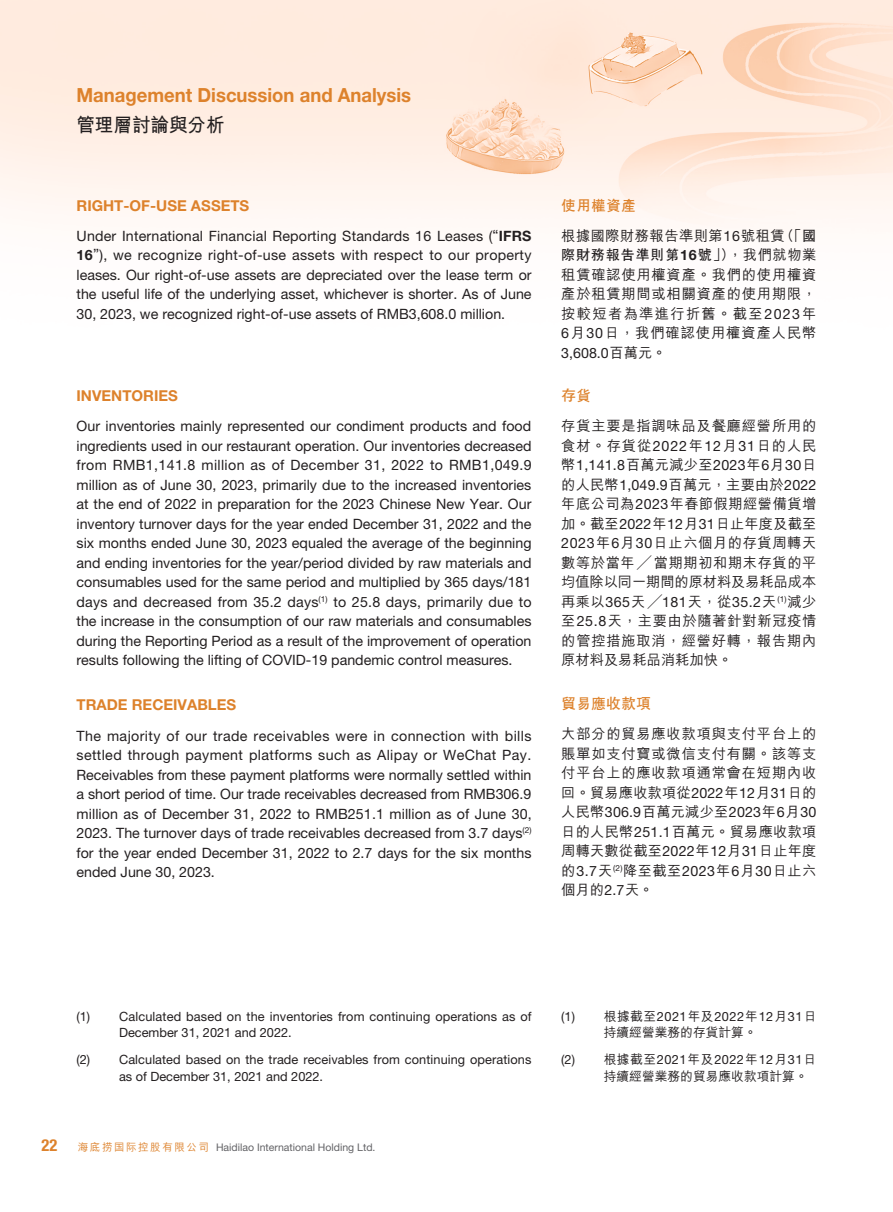
<style>
.page{position:relative;width:893px;height:1212px;background:#fff}
.page>*{position:absolute;margin:0;border:0;box-sizing:border-box;transform-origin:0 0}
.t1{font:700 19.5px "Helvetica Neue LT Std";color:#dd822c;scale:.95 1}
.t2{font:700 19.5px "M Hei HK";color:#231f20;scale:.95 1}
.t3{font:700 15px "Helvetica Neue LT Std";color:#dd822c}
.t4{font:700 15px "C Hei 2 HK";color:#dd822c}
.t5{font:14.25px/19.5px "Helvetica Neue LT Std";color:#231f20;text-align:justify}
.t6{font:500 14.25px/19.5px "M Hei HK";letter-spacing:.055em;color:#231f20;text-align:justify}
.t7{font:500 14.25px "M Hei HK";letter-spacing:.035em;color:#231f20}
.t8{font:700 14.25px "C Hei 2 HK";letter-spacing:.04em;color:#231f20}
.t9{font:12.75px/16.5px "Helvetica Neue LT Std";letter-spacing:.005em;color:#231f20}
.t10{font:12.75px "Helvetica Neue LT Std";letter-spacing:.035em;color:#231f20}
.t11{font:500 12.75px "M Hei HK";color:#231f20}
.t12{font:10.5px "Helvetica Neue LT Std";color:#636366}
.s1{font-weight:700}
.s2{font-family:"Helvetica Neue LT Std";font-weight:400}
.s3{font-family:"C Hei 2 HK";font-weight:700}
.s4{font-family:"Helvetica Neue LT Std"}
.s5{font-family:"M Hei HK";font-weight:500}
.s6{font-weight:700;font-stretch:condensed;font-size:16.5px;color:#dd822c}
.s7{font-family:"M Hei HKS";font-weight:500;color:#dd822c}
</style>
<div class="page">
<img style="left:0;top:0;width:893px;height:227px">
<h1 class="t1" style="left:76px;top:83px;width:354px">Management Discussion and Analysis</h1>
<h1 class="t2" style="left:76px;top:111px;width:158px">管理層討論與分析</h1>
<p class="t3" style="left:77px;top:196px;width:174px">RIGHT-OF-USE ASSETS</p>
<p class="t5" style="left:77px;top:226px;width:457px">Under International Financial Reporting Standards 16 Leases (“<span class="s1">IFRS 16</span>”), we recognize right-of-use assets with respect to our property leases. Our right-of-use assets are depreciated over the lease term or the useful life of the underlying asset, whichever is shorter. As of June 30, 2023, we recognized right-of-use assets of RMB3,608.0 million.</p>
<p class="t3" style="left:77px;top:387px;width:103px">INVENTORIES</p>
<p class="t5" style="left:77px;top:416px;width:457px">Our inventories mainly represented our condiment products and food ingredients used in our restaurant operation. Our inventories decreased from RMB1,141.8 million as of December 31, 2022 to RMB1,049.9 million as of June 30, 2023, primarily due to the increased inventories at the end of 2022 in preparation for the 2023 Chinese New Year. Our inventory turnover days for the year ended December 31, 2022 and the six months ended June 30, 2023 equaled the average of the beginning and ending inventories for the year/period divided by raw materials and consumables used for the same period and multiplied by 365 days/181 days and decreased from 35.2 days<sup>(1)</sup> to 25.8 days, primarily due to the increase in the consumption of our raw materials and consumables during the Reporting Period as a result of the improvement of operation results following the lifting of COVID-19 pandemic control measures.</p>
<p class="t3" style="left:77px;top:696px;width:161px">TRADE RECEIVABLES</p>
<p class="t5" style="left:77px;top:725px;width:457px">The majority of our trade receivables were in connection with bills settled through payment platforms such as Alipay or WeChat Pay.<br>Receivables from these payment platforms were normally settled within a short period of time. Our trade receivables decreased from RMB306.9 million as of December 31, 2022 to RMB251.1 million as of June 30, 2023. The turnover days of trade receivables decreased from 3.7 days<sup>(2) </sup>for the year ended December 31, 2022 to 2.7 days for the six months ended June 30, 2023.</p>
<p class="t4" style="left:561px;top:194px;width:76px">使用權資產</p>
<p class="t7" style="left:561px;top:225px;width:257px">根據國際財務報告準則第<span class="s2">16</span>號租賃（「<span class="s3">國</span></p>
<p class="t8" style="left:561px;top:245px;width:257px">際財務報告準則第<span class="s4">16</span>號<span class="s5">」），我們就物業</span></p>
<p class="t6" style="left:561px;top:263px;width:257px">租賃確認使用權資產。我們的使用權資產於租賃期間或相關資產的使用期限，按較短者為準進行折舊。截至<span class="s2">2023</span>年<span class="s2">6</span>月<span class="s2">30</span>日，我們確認使用權資產人民幣</p>
<p class="t5" style="left:561px;top:343px;width:107px">3,608.0<span class="s5">百萬元。</span></p>
<p class="t4" style="left:561px;top:385px;width:31px">存貨</p>
<p class="t6" style="left:561px;top:415px;width:257px">存貨主要是指調味品及餐廳經營所用的食材。存貨從<span class="s2">2022</span>年<span class="s2">12</span>月<span class="s2">31</span>日的人民</p>
<p class="t5" style="left:561px;top:455px;width:257px"><span class="s5">幣</span>1,141.8<span class="s5">百萬元減少至</span>2023<span class="s5">年</span>6<span class="s5">月</span>30<span class="s5">日</span></p>
<p class="t6" style="left:561px;top:474px;width:257px">的人民幣<span class="s2">1,049.9</span>百萬元，主要由於<span class="s2">2022</span>年底公司為<span class="s2">2023</span>年春節假期經營備貨增加。截至<span class="s2">2022</span>年<span class="s2">12</span>月<span class="s2">31</span>日止年度及截至<span class="s2">2023</span>年<span class="s2">6</span>月<span class="s2">30</span>日止六個月的存貨周轉天數等於當年╱當期期初和期末存貨的平均值除以同一期間的原材料及易耗品成本再乘以<span class="s2">365</span>天╱<span class="s2">181</span>天，從<span class="s2">35.2</span>天<sup>(1)</sup>減少至<span class="s2">25.8</span>天，主要由於隨著針對新冠疫情的管控措施取消，經營好轉，報告期內原材料及易耗品消耗加快。</p>
<p class="t4" style="left:561px;top:692px;width:91px">貿易應收款項</p>
<p class="t6" style="left:561px;top:723px;width:257px">大部分的貿易應收款項與支付平台上的賬單如支付寶或微信支付有關。該等支付平台上的應收款項通常會在短期內收回。貿易應收款項從<span class="s2">2022</span>年<span class="s2">12</span>月<span class="s2">31</span>日的</p>
<p class="t5" style="left:561px;top:802px;width:257px"><span class="s5">人民幣</span>306.9<span class="s5">百萬元減少至</span>2023<span class="s5">年</span>6<span class="s5">月</span>30</p>
<p class="t6" style="left:561px;top:820px;width:257px">日的人民幣<span class="s2">251.1</span>百萬元。貿易應收款項周轉天數從截至<span class="s2">2022</span>年<span class="s2">12</span>月<span class="s2">31</span>日止年度的<span class="s2">3.7</span>天<sup>(2)</sup>降至截至<span class="s2">2023</span>年<span class="s2">6</span>月<span class="s2">30</span>日止六個月的<span class="s2">2.7</span>天。</p>
<p class="t9" style="left:119px;top:1007px;width:414px;text-indent:-43px">(1) Calculated based on the inventories from continuing operations as of<br>December 31, 2021 and 2022.</p>
<p class="t9" style="left:119px;top:1051px;width:414px;text-indent:-43px">(2) Calculated based on the trade receivables from continuing operations as of December 31, 2021 and 2022.</p>
<p class="t12" style="left:42px;top:1141px;width:335px"><span class="s6">22</span> <span class="s7">海底撈國際控股有限公司</span> Haidilao International Holding Ltd.</p>
<p class="t10" style="left:561px;top:1008px;width:257px">(1) <span class="s5">根據截至</span>2021<span class="s5">年及</span>2022<span class="s5">年</span>12<span class="s5">月</span>31<span class="s5">日</span></p>
<p class="t11" style="left:604px;top:1023px;width:154px">持續經營業務的存貨計算。</p>
<p class="t10" style="left:561px;top:1052px;width:257px">(2) <span class="s5">根據截至</span>2021<span class="s5">年及</span>2022<span class="s5">年</span>12<span class="s5">月</span>31<span class="s5">日</span></p>
<p class="t11" style="left:604px;top:1067px;width:205px">持續經營業務的貿易應收款項計算。</p>
</div>
